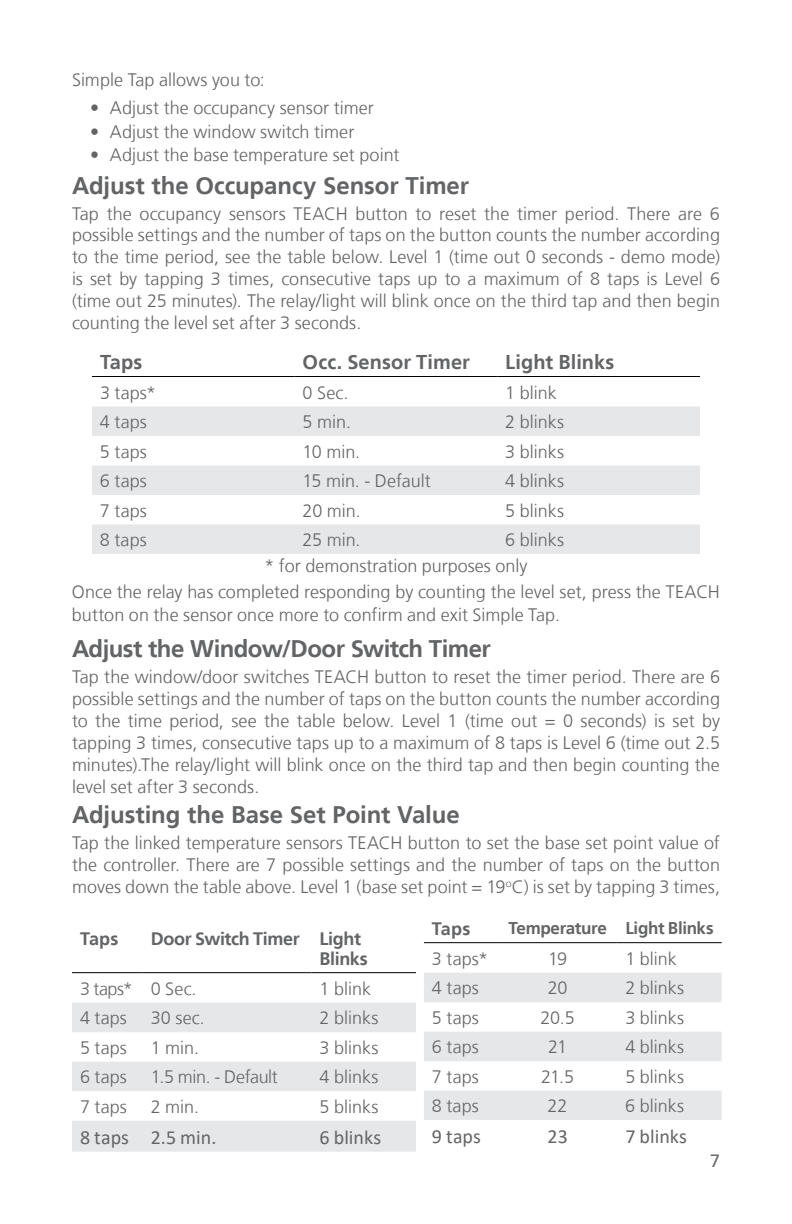
<style>
.page{position:relative;width:792px;height:1224px;background:#fff}
.page>*{position:absolute;margin:0;border:0;box-sizing:border-box;transform-origin:0 0}
.t1{font:700 24px "Frutiger LT";letter-spacing:-.005em;color:#636466}
.t2{font:700 24px "Frutiger LT";letter-spacing:-.025em;color:#636466}
.t3{font:20px "Calibri";color:#636466}
.t4{font:700 20px "Frutiger LT";letter-spacing:.005em;color:#636466}
.t5{font:300 18px/22px "Frutiger LT";color:#636466;text-align:justify}
.t6{font:700 18px/20px "Frutiger LT";letter-spacing:-.02em;color:#636466}
.t7{font:300 18px "Frutiger LT";letter-spacing:-.02em;color:#636466}
.t8{font:700 17px "Frutiger LT";letter-spacing:-.02em;color:#636466}
</style>
<div class="page">
<svg style="left:92px;top:406px;width:608px;height:148px;fill:#e6e7e8"></svg>
<hr style="left:92px;top:376px;width:203px;height:1px;background:#000">
<hr style="left:295px;top:376px;width:202px;height:1px;background:#000">
<hr style="left:497px;top:376px;width:203px;height:1px;background:#000">
<svg style="left:72px;top:1003px;width:344px;height:149px;fill:#e6e7e8"></svg>
<hr style="left:72px;top:972px;width:71px;height:1px;background:#000">
<hr style="left:143px;top:972px;width:169px;height:1px;background:#000">
<hr style="left:312px;top:972px;width:104px;height:1px;background:#000">
<svg style="left:424px;top:973px;width:298px;height:147px;fill:#e6e7e8"></svg>
<hr style="left:424px;top:942px;width:74px;height:1px;background:#000">
<hr style="left:498px;top:942px;width:119px;height:1px;background:#000">
<hr style="left:617px;top:942px;width:105px;height:1px;background:#000">
<p class="t5" style="left:72px;top:69px;width:194px">Simple Tap allows you to:</p>
<p class="t5" style="left:90px;top:97px;width:285px">• Adjust the occupancy sensor timer</p>
<p class="t5" style="left:90px;top:121px;width:266px">• Adjust the window switch timer</p>
<p class="t5" style="left:90px;top:145px;width:311px">• Adjust the base temperature set point</p>
<h1 class="t1" style="left:72px;top:171px;width:399px">Adjust the Occupancy Sensor Timer</h1>
<p class="t5" style="left:72px;top:203px;width:650px">Tap the occupancy sensors TEACH button to reset the timer period. There are 6 possible settings and the number of taps on the button counts the number according to the time period, see the table below. Level 1 (time out 0 seconds - demo mode) is set by tapping 3 times, consecutive taps up to a maximum of 8 taps is Level 6 (time out 25 minutes). The relay/light will blink once on the third tap and then begin counting the level set after 3 seconds.</p>
<p class="t4" style="left:100px;top:350px;width:44px">Taps</p>
<p class="t4" style="left:303px;top:350px;width:169px">Occ. Sensor Timer</p>
<p class="t4" style="left:505px;top:350px;width:111px">Light Blinks</p>
<p class="t5" style="left:100px;top:382px;width:58px">3 taps*</p>
<p class="t5" style="left:303px;top:382px;width:47px">0 Sec.</p>
<p class="t5" style="left:505px;top:382px;width:53px">1 blink</p>
<p class="t5" style="left:100px;top:411px;width:48px">4 taps</p>
<p class="t5" style="left:303px;top:411px;width:50px">5 min.</p>
<p class="t5" style="left:505px;top:411px;width:60px">2 blinks</p>
<p class="t5" style="left:100px;top:441px;width:48px">5 taps</p>
<p class="t5" style="left:303px;top:441px;width:59px">10 min.</p>
<p class="t5" style="left:505px;top:441px;width:60px">3 blinks</p>
<p class="t5" style="left:100px;top:470px;width:48px">6 taps</p>
<p class="t5" style="left:303px;top:470px;width:130px">15 min. - Default</p>
<p class="t5" style="left:505px;top:470px;width:60px">4 blinks</p>
<p class="t5" style="left:100px;top:500px;width:48px">7 taps</p>
<p class="t5" style="left:303px;top:500px;width:60px">20 min.</p>
<p class="t5" style="left:505px;top:500px;width:60px">5 blinks</p>
<p class="t5" style="left:100px;top:529px;width:48px">8 taps</p>
<p class="t5" style="left:303px;top:529px;width:60px">25 min.</p>
<p class="t5" style="left:505px;top:529px;width:60px">6 blinks</p>
<p class="t5" style="left:264px;top:555px;width:265px">* for demonstration purposes only</p>
<p class="t5" style="left:72px;top:581px;width:650px">Once the relay has completed responding by counting the level set, press the TEACH</p>
<p class="t5" style="left:72px;top:604px;width:490px">button on the sensor once more to confirm and exit Simple Tap.</p>
<h1 class="t2" style="left:72px;top:634px;width:420px">Adjust the Window/Door Switch Timer</h1>
<p class="t5" style="left:72px;top:666px;width:650px">Tap the window/door switches TEACH button to reset the timer period. There are 6 possible settings and the number of taps on the button counts the number according to the time period, see the table below. Level 1 (time out = 0 seconds) is set by tapping 3 times, consecutive taps up to a maximum of 8 taps is Level 6 (time out 2.5 minutes).The relay/light will blink once on the third tap and then begin counting the level set after 3 seconds.</p>
<h1 class="t1" style="left:72px;top:800px;width:389px">Adjusting the Base Set Point Value</h1>
<p class="t5" style="left:72px;top:832px;width:650px">Tap the linked temperature sensors TEACH button to set the base set point value of the controller. There are 7 possible settings and the number of taps on the button moves down the table above. Level 1 (base set point = 19<sup>o</sup>C) is set by tapping 3 times,</p>
<p class="t6" style="left:80px;top:929px;width:40px">Taps</p>
<p class="t6" style="left:320px;top:929px;width:50px;text-indent:-169px">Door Switch Timer Light<br>Blinks</p>
<p class="t5" style="left:80px;top:978px;width:118px">3 taps* 0 Sec.</p>
<p class="t5" style="left:320px;top:978px;width:53px">1 blink</p>
<p class="t5" style="left:80px;top:1007px;width:48px">4 taps</p>
<p class="t5" style="left:151px;top:1007px;width:56px">30 sec.</p>
<p class="t5" style="left:320px;top:1007px;width:60px">2 blinks</p>
<p class="t5" style="left:80px;top:1037px;width:48px">5 taps</p>
<p class="t5" style="left:151px;top:1037px;width:50px">1 min.</p>
<p class="t5" style="left:320px;top:1037px;width:60px">3 blinks</p>
<p class="t5" style="left:80px;top:1066px;width:48px">6 taps</p>
<p class="t7" style="left:151px;top:1067px;width:129px">1.5 min. - Default</p>
<p class="t5" style="left:320px;top:1066px;width:60px">4 blinks</p>
<p class="t5" style="left:80px;top:1096px;width:48px">7 taps</p>
<p class="t5" style="left:151px;top:1096px;width:50px">2 min.</p>
<p class="t5" style="left:320px;top:1096px;width:60px">5 blinks</p>
<p class="t3" style="left:80px;top:1123px;width:138px">8 taps 2.5 min.</p>
<p class="t3" style="left:320px;top:1123px;width:63px">6 blinks</p>
<p class="t6" style="left:432px;top:919px;width:40px">Taps</p>
<p class="t8" style="left:508px;top:918px;width:207px">Temperature Light Blinks</p>
<p class="t5" style="left:432px;top:948px;width:58px">3 taps*</p>
<p class="t5" style="left:548px;top:948px;width:21px">19</p>
<p class="t5" style="left:625px;top:948px;width:53px">1 blink</p>
<p class="t5" style="left:432px;top:977px;width:48px">4 taps</p>
<p class="t5" style="left:548px;top:977px;width:21px">20</p>
<p class="t5" style="left:625px;top:977px;width:60px">2 blinks</p>
<p class="t5" style="left:432px;top:1007px;width:48px">5 taps</p>
<p class="t5" style="left:540px;top:1007px;width:36px">20.5</p>
<p class="t5" style="left:625px;top:1007px;width:60px">3 blinks</p>
<p class="t5" style="left:432px;top:1036px;width:48px">6 taps</p>
<p class="t5" style="left:548px;top:1036px;width:21px">21</p>
<p class="t5" style="left:625px;top:1036px;width:60px">4 blinks</p>
<p class="t5" style="left:432px;top:1066px;width:48px">7 taps</p>
<p class="t5" style="left:541px;top:1066px;width:35px">21.5</p>
<p class="t5" style="left:625px;top:1066px;width:60px">5 blinks</p>
<p class="t5" style="left:432px;top:1095px;width:48px">8 taps</p>
<p class="t5" style="left:548px;top:1095px;width:21px">22</p>
<p class="t5" style="left:625px;top:1095px;width:60px">6 blinks</p>
<p class="t3" style="left:432px;top:1123px;width:51px">9 taps</p>
<p class="t3" style="left:547px;top:1123px;width:22px">23</p>
<p class="t3" style="left:625px;top:1123px;width:63px">7 blinks</p>
<p class="t3" style="left:710px;top:1146px;width:12px">7</p>
</div>
